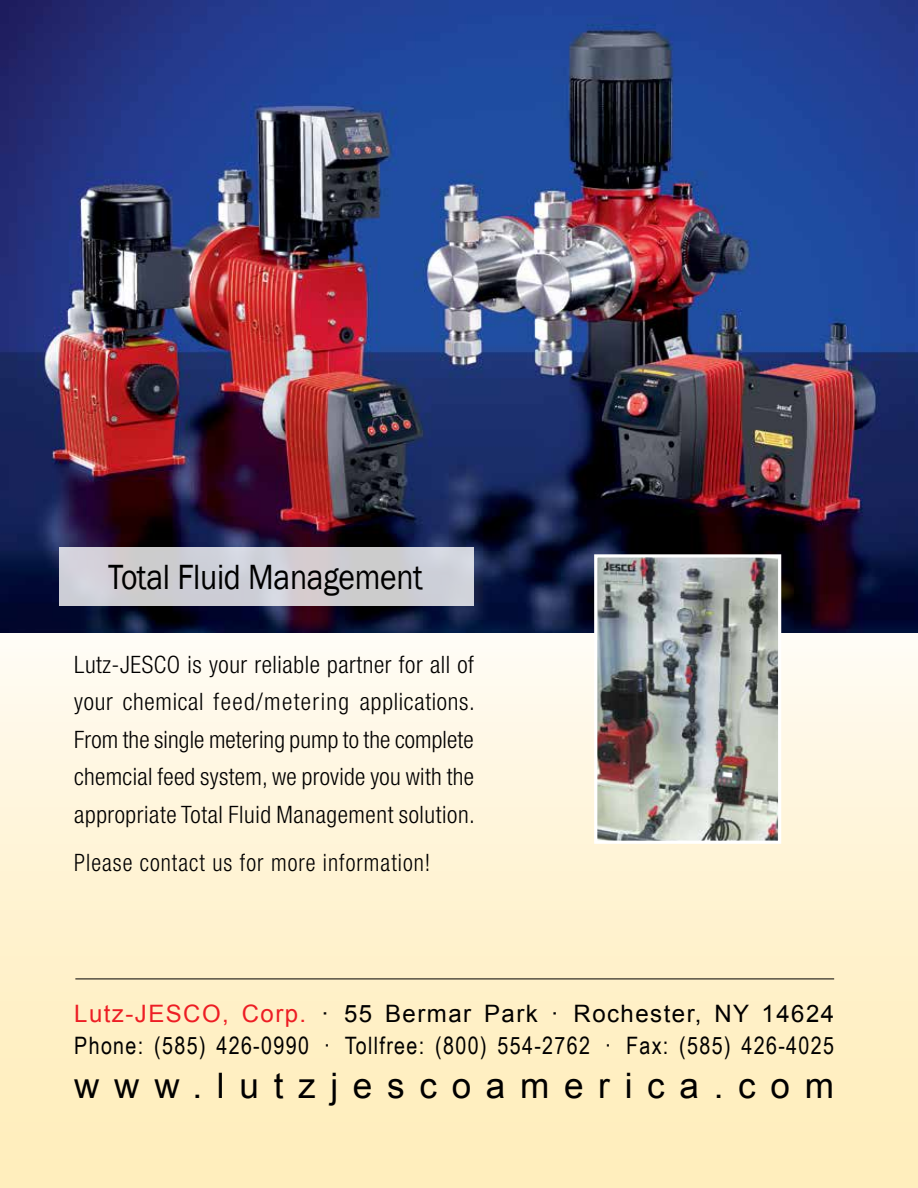
<style>
.page{position:relative;width:918px;height:1188px;background:#fff}
.page>*{position:absolute;margin:0;border:0;box-sizing:border-box;transform-origin:0 0}
.t1{font:36px "Franklin Gothic";letter-spacing:-.01em;color:#000;scale:.88 1}
.t2{font:35.1px "Arial";letter-spacing:.42em;color:#000}
.t3{font:300 condensed 24px/37.5px "Helvetica Neue LT Pro";letter-spacing:.025em;color:#000;text-align:justify}
.t4{font:24px "Arial Narrow";letter-spacing:.055em;color:#000}
.t5{font:24px "Arial";letter-spacing:.06em;color:#000}
.t6{font:300 condensed 24px "Helvetica Neue LT Pro";letter-spacing:.045em;color:#000;scale:.95 1}
.s1{color:#ed1d24}
</style>
<div class="page">
<div style="left:0;top:606px;width:918px;height:582px;background:linear-gradient(to bottom,#fffcf4,#ffecb6)"></div>
<img style="left:0;top:0;width:918px;height:633px">
<div style="left:60px;top:547px;width:414px;height:59px;background:#cdcdd5"></div>
<hr style="left:75px;top:978px;width:759px;height:1px;background:#000">
<img style="left:598px;top:558px;width:179px;height:282px">
<div style="left:594px;top:554px;width:187px;height:290px;border:3px solid #fff"></div>
<h1 class="t1" style="left:108px;top:555px;width:359px">Total Fluid Management</h1>
<p class="t3" style="left:74px;top:646px;width:402px">Lutz-JESCO is your reliable partner for all of your chemical feed/metering applications.<br>From the single metering pump to the complete chemcial feed system, we provide you with the appropriate Total Fluid Management solution.</p>
<p class="t6" style="left:74px;top:849px;width:376px">Please contact us for more information!</p>
<p class="t5" style="left:74px;top:998px;width:762px"><span class="s1">Lutz-JESCO, Corp.</span> · 55 Bermar Park · Rochester, NY 14624</p>
<p class="t4" style="left:74px;top:1028px;width:761px">Phone: (585) 426-0990 · Tollfree: (800) 554-2762 · Fax: (585) 426-4025</p>
<h2 class="t2" style="left:74px;top:1062px;width:761px">www.lutzjescoamerica.com</h2>
</div>
